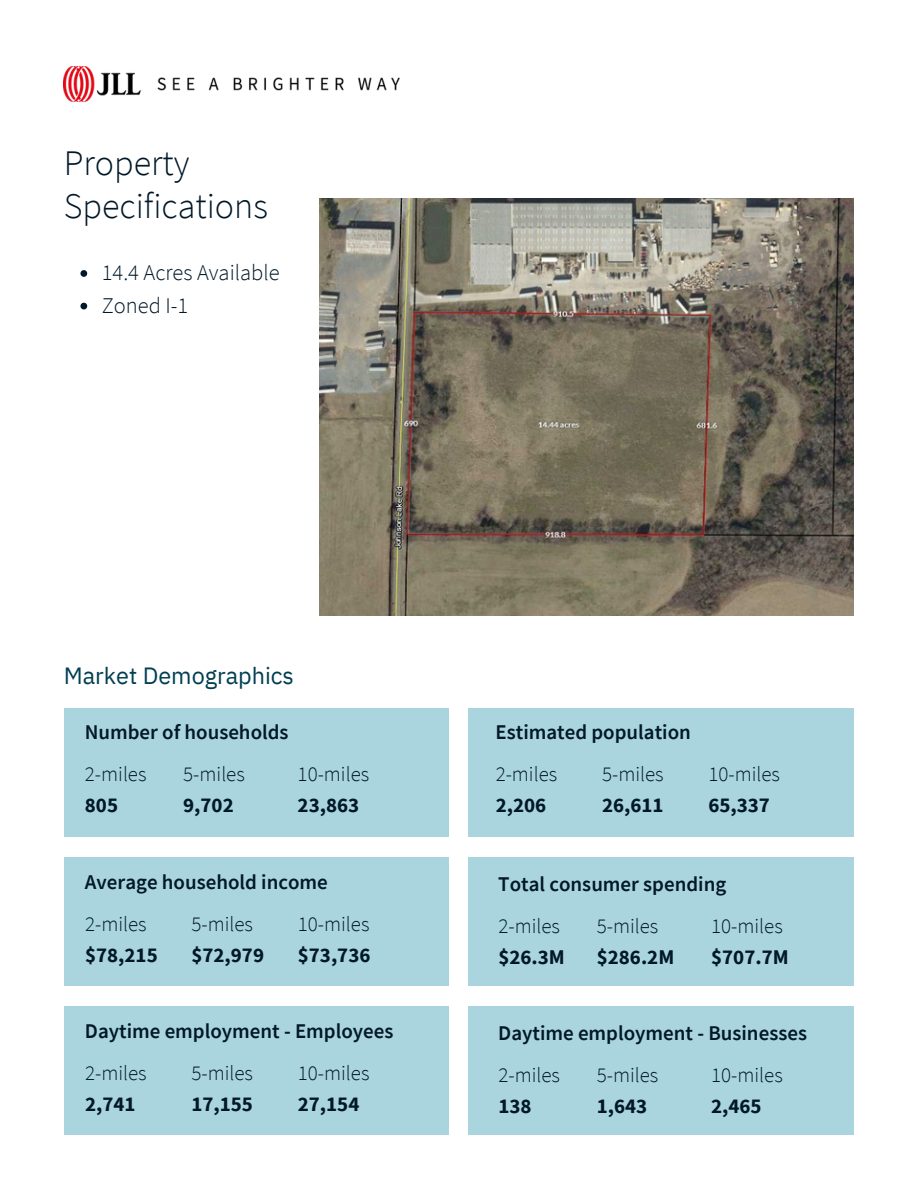
<style>
.page{position:relative;width:918px;height:1188px;background:#fff}
.page>*{position:absolute;margin:0;border:0;box-sizing:border-box;transform-origin:0 0}
.t1{font:300 36px/42.8px "Source Sans Pro";color:#001828}
.t2{font:23.4px "IBM Plex Sans";color:#003f52}
.t3{font:300 22.5px "Source Sans Pro";color:#001828}
.t4{font:600 21px "Source Sans Pro";color:#011828}
.t5{font:300 21px "Source Sans Pro";color:#011828}
.t6{font:700 21px "Source Sans Pro";color:#011828}
</style>
<div class="page">
<img style="left:320px;top:198px;width:534px;height:418px">
<img style="left:64px;top:67px;width:335px;height:35px">
<div style="left:64px;top:708px;width:384px;height:128px;background:#aad5df"></div>
<div style="left:64px;top:858px;width:384px;height:128px;background:#aad5df"></div>
<div style="left:64px;top:1006px;width:384px;height:129px;background:#aad5df"></div>
<div style="left:469px;top:708px;width:385px;height:128px;background:#aad5df"></div>
<div style="left:469px;top:858px;width:385px;height:128px;background:#aad5df"></div>
<div style="left:469px;top:1006px;width:385px;height:129px;background:#aad5df"></div>
<svg style="left:80px;top:270px;width:7px;height:7px"></svg>
<svg style="left:80px;top:303px;width:7px;height:6px"></svg>
<p class="t1" style="left:64px;top:141px;width:206px">Property<br>Specifications</p>
<p class="t3" style="left:102px;top:258px;width:179px">14.4 Acres Available</p>
<p class="t3" style="left:102px;top:291px;width:88px">Zoned I-1</p>
<h2 class="t2" style="left:64px;top:660px;width:232px">Market Demographics</h2>
<p class="t4" style="left:85px;top:719px;width:205px">Number of households</p>
<h3 class="t4" style="left:496px;top:719px;width:197px">Estimated population</h3>
<p class="t5" style="left:85px;top:760px;width:63px">2-miles</p>
<p class="t6" style="left:85px;top:792px;width:35px">805</p>
<p class="t5" style="left:183px;top:760px;width:63px">5-miles</p>
<h3 class="t6" style="left:183px;top:792px;width:52px">9,702</h3>
<p class="t5" style="left:298px;top:760px;width:73px">10-miles</p>
<p class="t6" style="left:298px;top:792px;width:63px">23,863</p>
<p class="t5" style="left:496px;top:760px;width:63px">2-miles</p>
<p class="t6" style="left:496px;top:792px;width:52px">2,206</p>
<p class="t5" style="left:602px;top:760px;width:63px">5-miles</p>
<p class="t6" style="left:602px;top:792px;width:63px">26,611</p>
<p class="t5" style="left:708px;top:760px;width:73px">10-miles</p>
<h3 class="t6" style="left:708px;top:792px;width:63px">65,337</h3>
<p class="t4" style="left:85px;top:869px;width:244px">Average household income</p>
<p class="t5" style="left:85px;top:910px;width:63px">2-miles</p>
<p class="t6" style="left:85px;top:942px;width:74px">$78,215</p>
<p class="t5" style="left:191px;top:910px;width:63px">5-miles</p>
<p class="t6" style="left:191px;top:942px;width:74px">$72,979</p>
<h3 class="t5" style="left:298px;top:910px;width:73px">10-miles</h3>
<p class="t6" style="left:298px;top:942px;width:74px">$73,736</p>
<p class="t4" style="left:85px;top:1018px;width:310px">Daytime employment - Employees</p>
<p class="t5" style="left:85px;top:1059px;width:63px">2-miles</p>
<p class="t6" style="left:85px;top:1090px;width:52px">2,741</p>
<h3 class="t5" style="left:191px;top:1059px;width:63px">5-miles</h3>
<p class="t6" style="left:191px;top:1090px;width:63px">17,155</p>
<p class="t5" style="left:298px;top:1059px;width:73px">10-miles</p>
<p class="t6" style="left:298px;top:1090px;width:63px">27,154</p>
<p class="t4" style="left:498px;top:871px;width:230px">Total consumer spending</p>
<p class="t5" style="left:498px;top:912px;width:63px">2-miles</p>
<h3 class="t6" style="left:498px;top:943px;width:68px">$26.3M</h3>
<p class="t5" style="left:597px;top:912px;width:63px">5-miles</p>
<p class="t6" style="left:597px;top:943px;width:79px">$286.2M</p>
<p class="t5" style="left:711px;top:912px;width:73px">10-miles</p>
<p class="t6" style="left:711px;top:943px;width:79px">$707.7M</p>
<p class="t4" style="left:498px;top:1019px;width:310px">Daytime employment - Businesses</p>
<p class="t5" style="left:498px;top:1061px;width:63px">2-miles</p>
<p class="t6" style="left:498px;top:1092px;width:35px">138</p>
<p class="t5" style="left:597px;top:1061px;width:63px">5-miles</p>
<p class="t6" style="left:597px;top:1092px;width:52px">1,643</p>
<p class="t5" style="left:711px;top:1061px;width:73px">10-miles</p>
<p class="t6" style="left:711px;top:1092px;width:52px">2,465</p>
</div>
